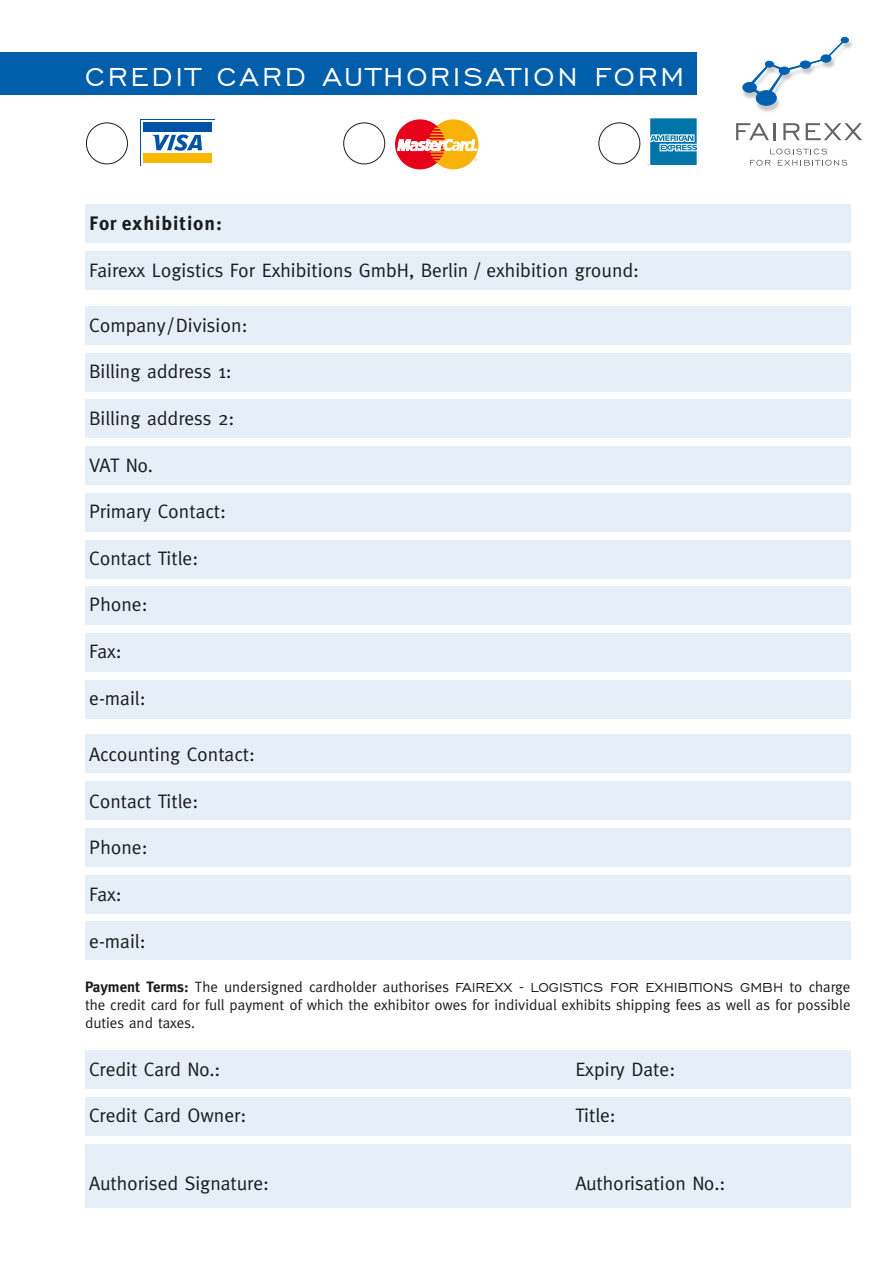
<style>
.page{position:relative;width:893px;height:1263px;background:#fff}
.page>*{position:absolute;margin:0;border:0;box-sizing:border-box;transform-origin:0 0}
.t1{font:33px "Engravers Gothic BT";letter-spacing:.09em;color:#fff}
.t2{font:19.5px "Meta";color:#1b1c20}
.t3{font:700 19.5px "Meta Plus";letter-spacing:.05em;color:#1b1c20}
.t4{font:15px/18px "Meta";color:#1b1c20;text-align:justify}
.s1{font-weight:700}
.s2{font-family:"Engravers Gothic BT";font-size:16.5px}
</style>
<div class="page">
<div style="left:85px;top:1050px;width:765px;height:39px;background:#e6eff7"></div>
<div style="left:85px;top:1097px;width:765px;height:38px;background:#e6eff7"></div>
<div style="left:85px;top:1144px;width:765px;height:64px;background:#e6eff7"></div>
<div style="left:85px;top:204px;width:765px;height:38px;background:#e6eff7"></div>
<div style="left:85px;top:251px;width:765px;height:38px;background:#e6eff7"></div>
<div style="left:85px;top:306px;width:765px;height:38px;background:#e6eff7"></div>
<div style="left:85px;top:353px;width:765px;height:38px;background:#e6eff7"></div>
<div style="left:85px;top:400px;width:765px;height:38px;background:#e6eff7"></div>
<div style="left:85px;top:446px;width:765px;height:39px;background:#e6eff7"></div>
<div style="left:85px;top:493px;width:765px;height:38px;background:#e6eff7"></div>
<div style="left:85px;top:540px;width:765px;height:38px;background:#e6eff7"></div>
<div style="left:85px;top:587px;width:765px;height:38px;background:#e6eff7"></div>
<div style="left:85px;top:634px;width:765px;height:38px;background:#e6eff7"></div>
<div style="left:85px;top:680px;width:765px;height:39px;background:#e6eff7"></div>
<div style="left:85px;top:735px;width:765px;height:38px;background:#e6eff7"></div>
<div style="left:85px;top:781px;width:765px;height:39px;background:#e6eff7"></div>
<div style="left:85px;top:828px;width:765px;height:38px;background:#e6eff7"></div>
<div style="left:85px;top:875px;width:765px;height:38px;background:#e6eff7"></div>
<div style="left:85px;top:922px;width:765px;height:38px;background:#e6eff7"></div>
<svg style="left:736px;top:123px;width:40px;height:17px"></svg>
<svg style="left:783px;top:123px;width:17px;height:17px"></svg>
<svg style="left:806px;top:123px;width:56px;height:17px"></svg>
<svg style="left:750px;top:149px;width:97px;height:17px"></svg>
<img style="left:757px;top:36px;width:96px;height:76px">
<svg style="left:742px;top:37px;width:107px;height:69px"></svg>
<div style="left:0;top:52px;width:696px;height:43px;background:#005eab"></div>
<svg style="left:647px;top:118px;width:50px;height:47px;background:#3993bc"></svg>
<svg style="left:141px;top:119px;width:74px;height:1px"></svg>
<div style="left:144px;top:122px;width:68px;height:10px;background:#0053a4"></div>
<div style="left:144px;top:153px;width:68px;height:10px;background:#f9b700"></div>
<svg style="left:152px;top:134px;width:50px;height:17px"></svg>
<svg style="left:395px;top:119px;width:83px;height:50px"></svg>
<div style="left:86px;top:123px;width:42px;height:41px;border:1px solid #1b1c20;border-radius:50%"></div>
<div style="left:344px;top:123px;width:41px;height:41px;border:1px solid #1b1c20;border-radius:50%"></div>
<div style="left:599px;top:123px;width:41px;height:41px;border:1px solid #1b1c20;border-radius:50%"></div>
<h1 class="t1" style="left:85px;top:59px;width:600px">CREDIT CARD AUTHORISATION FORM</h1>
<p class="t3" style="left:89px;top:212px;width:134px">For exhibition:</p>
<p class="t2" style="left:89px;top:259px;width:551px">Fairexx Logistics For Exhibitions GmbH, Berlin / exhibition ground:</p>
<p class="t2" style="left:89px;top:313px;width:160px">Company /Division:</p>
<p class="t2" style="left:89px;top:360px;width:144px">Billing address 1:</p>
<p class="t2" style="left:89px;top:407px;width:147px">Billing address 2:</p>
<p class="t2" style="left:89px;top:453px;width:65px">VAT No.</p>
<p class="t2" style="left:89px;top:500px;width:138px">Primary Contact:</p>
<p class="t2" style="left:89px;top:547px;width:110px">Contact Title:</p>
<p class="t2" style="left:89px;top:593px;width:60px">Phone:</p>
<p class="t2" style="left:89px;top:640px;width:34px">Fax:</p>
<p class="t2" style="left:89px;top:687px;width:58px">e-mail:</p>
<p class="t2" style="left:89px;top:743px;width:167px">Accounting Contact:</p>
<p class="t2" style="left:89px;top:790px;width:110px">Contact Title:</p>
<p class="t2" style="left:89px;top:836px;width:60px">Phone:</p>
<p class="t2" style="left:89px;top:883px;width:34px">Fax:</p>
<p class="t2" style="left:89px;top:929px;width:58px">e-mail:</p>
<p class="t4" style="left:85px;top:977px;width:767px"><span class="s1">Payment Terms:</span> The undersigned cardholder authorises <span class="s2">FAIREXX - LOGISTICS FOR EXHIBITIONS GMBH</span> to charge the credit card for full payment of which the exhibitor owes for individual exhibits shipping fees as well as for possible duties and taxes.</p>
<p class="t2" style="left:89px;top:1058px;width:133px">Credit Card No.:</p>
<p class="t2" style="left:575px;top:1058px;width:101px">Expiry Date:</p>
<p class="t2" style="left:89px;top:1104px;width:158px">Credit Card Owner:</p>
<p class="t2" style="left:575px;top:1104px;width:42px">Title:</p>
<p class="t2" style="left:89px;top:1172px;width:181px">Authorised Signature:</p>
<p class="t2" style="left:575px;top:1172px;width:152px">Authorisation No.:</p>
</div>
